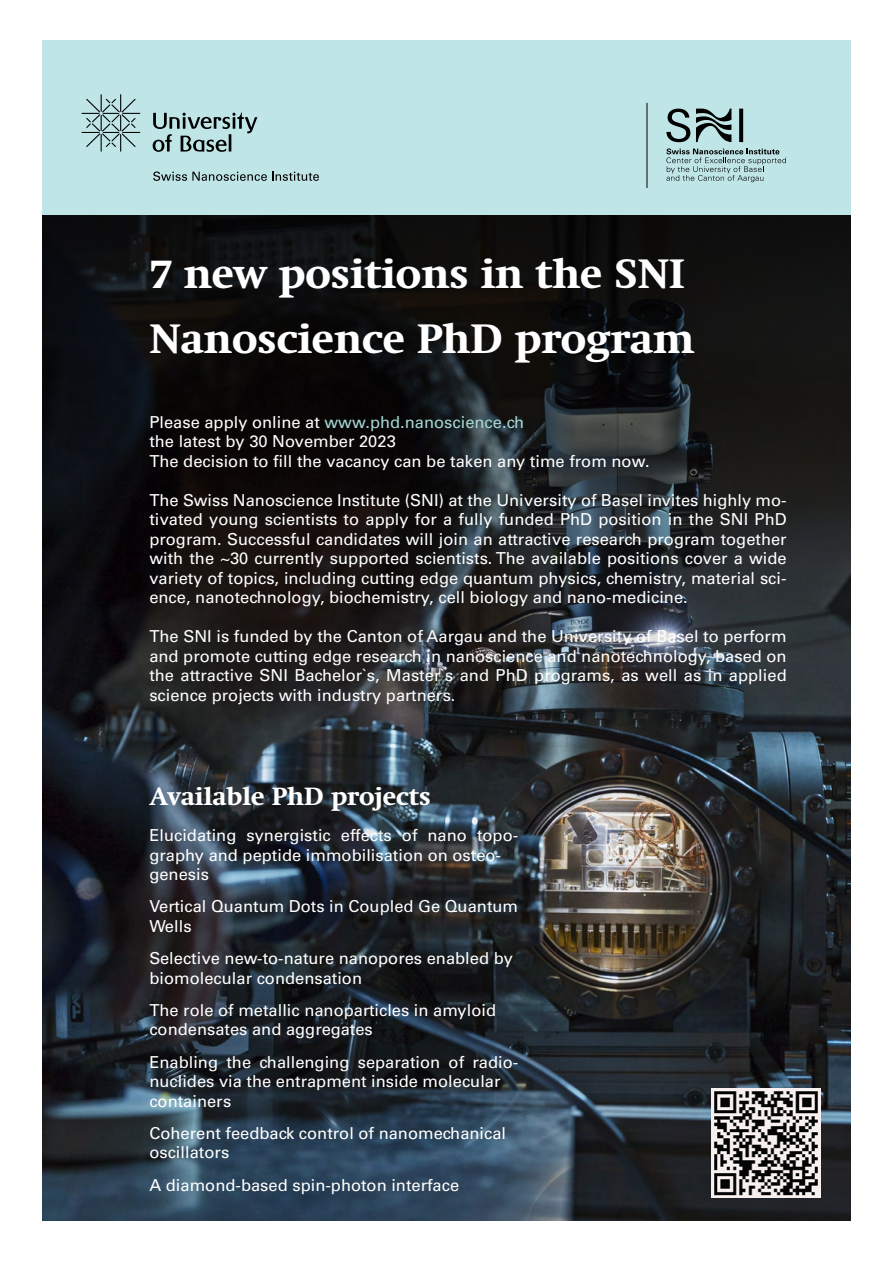
<style>
.page{position:relative;width:893px;height:1263px;background:#fff}
.page>*{position:absolute;margin:0;border:0;box-sizing:border-box;transform-origin:0 0}
.t1{font:700 42px/64.5px "Swift Neue LT Pro";color:#fff}
.t2{font:700 25.5px "Swift Neue LT Pro";color:#fff}
.t3{font:16.5px/19.5px "Univers LT Std";color:#fff}
.s1{color:#a5d7d2}
</style>
<div class="page">
<img style="left:43px;top:653px;width:807px;height:567px">
<svg style="left:42px;top:215px;width:808px;height:438px;background:#161618"></svg>
<div style="left:42px;top:40px;width:809px;height:175px;background:#bfe5e7"></div>
<hr style="left:646px;top:103px;width:1px;height:85px;background:#000">
<svg style="left:666px;top:109px;width:77px;height:33px"></svg>
<svg style="left:666px;top:148px;width:120px;height:34px"></svg>
<svg style="left:153px;top:171px;width:166px;height:10px"></svg>
<svg style="left:153px;top:112px;width:104px;height:40px"></svg>
<svg style="left:82px;top:94px;width:58px;height:58px"></svg>
<img style="left:712px;top:1089px;width:109px;height:108px">
<h1 class="t1" style="left:149px;top:242px;width:546px">7 new positions in the SNI<br>Nanoscience PhD program</h1>
<p class="t3" style="left:149px;top:412px;width:502px">Please apply online at <span class="s1">www.phd.nanoscience.ch<br></span>the latest by 30 November 2023<br>The decision to fill the vacancy can be taken any time from now.</p>
<p class="t3" style="left:149px;top:490px;width:639px;text-align:justify">The Swiss Nanoscience Institute (SNI) at the University of Basel invites highly mo&shy;tivated young scientists to apply for a fully funded PhD position in the SNI PhD program. Successful candidates will join an attractive research program together with the ~30 currently supported scientists. The available positions cover a wide variety of topics, including cutting edge quantum physics, chemistry, material sci&shy;ence, nanotechnology, biochemistry, cell biology and nano-medicine.</p>
<p class="t3" style="left:149px;top:627px;width:639px;text-align:justify">The SNI is funded by the Canton of Aargau and the University of Basel to perform and promote cutting edge research in nanoscience and nanotechnology, based on the attractive SNI Bachelor`s, Master`s and PhD programs, as well as in applied science projects with industry partners.</p>
<h2 class="t2" style="left:149px;top:781px;width:283px">Available PhD projects</h2>
<p class="t3" style="left:149px;top:825px;width:370px">Elucidating synergistic effects of nano topo&shy;graphy and peptide immobilisation on osteo&shy;genesis</p>
<p class="t3" style="left:149px;top:897px;width:370px">Vertical Quantum Dots in Coupled Ge Quantum<br>Wells</p>
<p class="t3" style="left:149px;top:948px;width:365px">Selective new-to-nature nanopores enabled by biomolecular condensation</p>
<p class="t3" style="left:149px;top:1000px;width:348px">The role of metallic nanoparticles in amyloid condensates and aggregates</p>
<p class="t3" style="left:149px;top:1052px;width:370px">Enabling the challenging separation of radio&shy;nuclides via the entrapment inside molecular containers</p>
<p class="t3" style="left:149px;top:1123px;width:358px">Coherent feedback control of nanomechanical oscillators</p>
<p class="t3" style="left:149px;top:1175px;width:311px">A diamond-based spin-photon interface</p>
</div>
